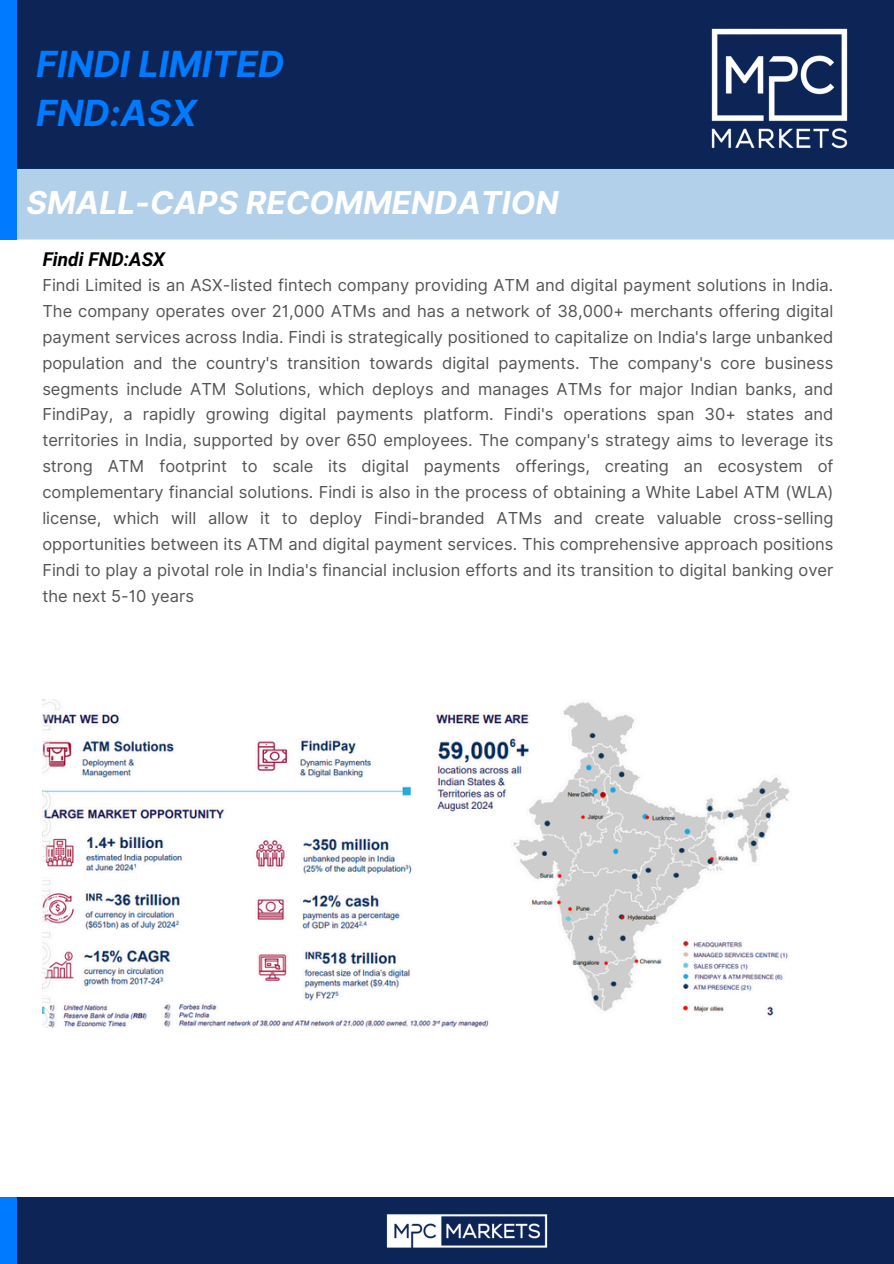
<style>
.page{position:relative;width:894px;height:1264px;background:#fff}
.page>*{position:absolute;margin:0;border:0;box-sizing:border-box;transform-origin:0 0}
.t1{font:italic 700 36px/49.5px "Inter";color:#007bff}
.t2{font:italic 700 31.5px "Inter";color:#fff}
.t3{font:italic 700 19.05px "Roboto";color:#000}
.t4{font:16.5px/25.8px "Inter";color:#545454;text-align:justify}
</style>
<div class="page">
<div style="left:0;top:1197px;width:893px;height:66px;background:#0d2457"></div>
<div style="left:0;top:1197px;width:17px;height:66px;background:#007bff"></div>
<img style="left:386px;top:1214px;width:162px;height:34px">
<div style="left:0;top:0;width:893px;height:168px;background:#0d2457"></div>
<div style="left:17px;top:168px;width:876px;height:71px;background:#b3d0ea"></div>
<div style="left:0;top:0;width:17px;height:239px;background:#007bff"></div>
<img style="left:711px;top:28px;width:137px;height:121px">
<img style="left:43px;top:699px;width:747px;height:328px">
<p class="t1" style="left:36px;top:39px;width:250px">FINDI LIMITED<br>FND:ASX</p>
<p class="t2" style="left:26px;top:184px;width:533px">SMALL-CAPS RECOMMENDATION</p>
<p class="t3" style="left:43px;top:248px;width:124px">Findi FND:ASX</p>
<h3 class="t4" style="left:42px;top:272px;width:792px">Findi Limited is an ASX-listed fintech company providing ATM and digital payment solutions in India.<br>The company operates over 21,000 ATMs and has a network of 38,000+ merchants offering digital payment services across India. Findi is strategically positioned to capitalize on India's large unbanked population and the country's transition towards digital payments. The company's core business segments include ATM Solutions, which deploys and manages ATMs for major Indian banks, and FindiPay, a rapidly growing digital payments platform. Findi's operations span 30+ states and territories in India, supported by over 650 employees. The company's strategy aims to leverage its strong ATM footprint to scale its digital payments offerings, creating an ecosystem of complementary financial solutions. Findi is also in the process of obtaining a White Label ATM (WLA) license, which will allow it to deploy Findi-branded ATMs and create valuable cross-selling opportunities between its ATM and digital payment services. This comprehensive approach positions Findi to play a pivotal role in India's financial inclusion efforts and its transition to digital banking over the next 5-10 years</h3>
</div>
